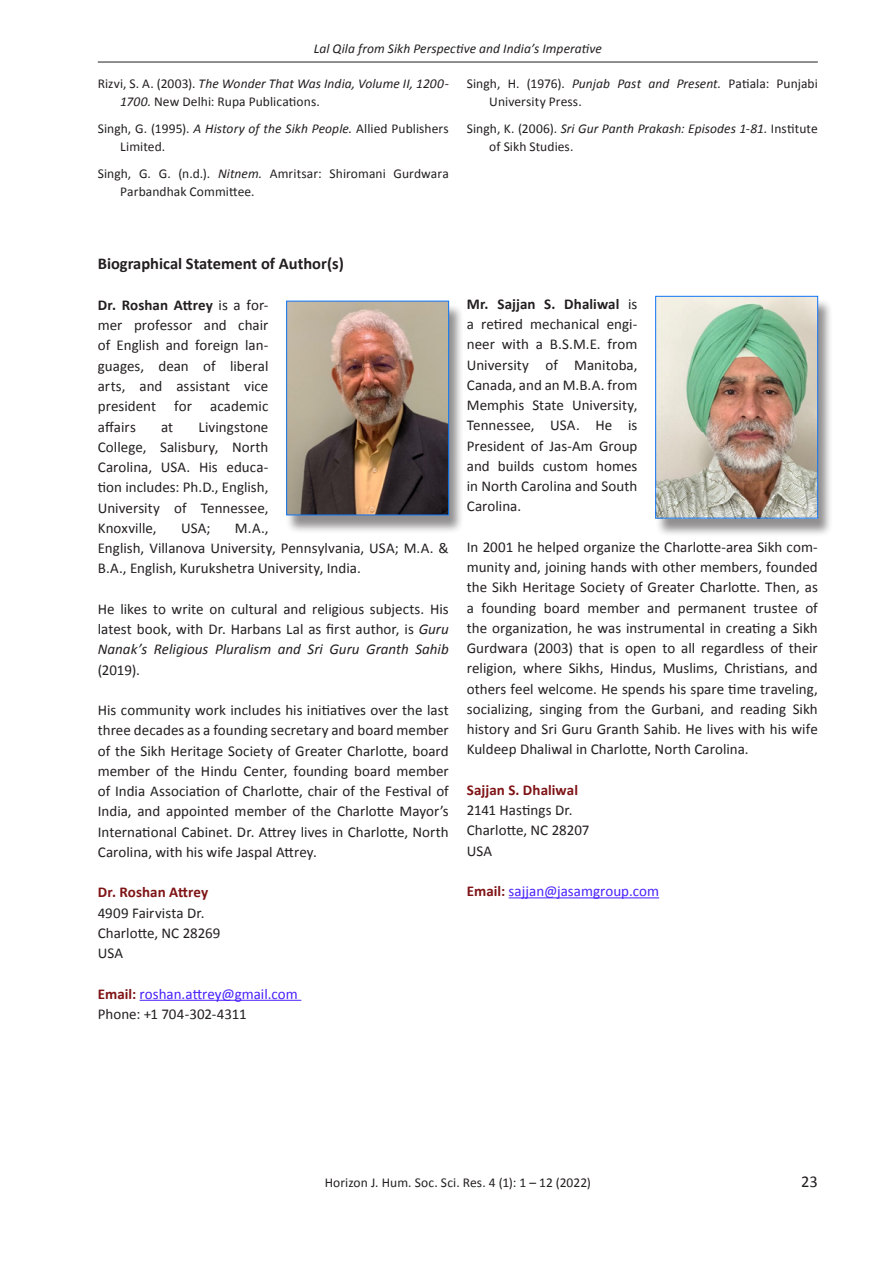
<style>
.page{position:relative;width:893px;height:1263px;background:#fff}
.page>*{position:absolute;margin:0;border:0;box-sizing:border-box;transform-origin:0 0}
.t1{font:700 16.5px "Calibri";color:#231f20}
.t2{font:16.5px "Calibri";color:#231f20}
.t3{font:15px/20.2px "Calibri";color:#231f20;text-align:justify}
.t4{font:15px/20.2px "Calibri";color:#4a1ffd}
.t5{font:700 15px "Calibri";letter-spacing:.005em;color:#7f1316}
.t6{font:13.5px/18px "Calibri";letter-spacing:.005em;color:#231f20}
.t7{font:italic 13.5px "Calibri";letter-spacing:.005em;color:#231f20}
.s1{font-style:italic}
.s2{font-weight:700}
.s3{font-weight:700;color:#7f1316}
.s4{color:#231f20}
</style>
<div class="page">
<hr style="left:98px;top:62px;width:720px;height:1px;background:#231f20">
<hr style="left:140px;top:1000px;width:161px;height:1px;background:#4a1ffd">
<div style="left:286px;top:303px;width:178px;height:231px;background:#231f20;opacity:.5"></div>
<img style="left:288px;top:303px;width:159px;height:210px">
<div style="left:286px;top:301px;width:163px;height:214px;border:1px solid #0d74f6"></div>
<div style="left:655px;top:298px;width:178px;height:239px;background:#231f20;opacity:.5"></div>
<img style="left:657px;top:298px;width:159px;height:218px">
<div style="left:655px;top:296px;width:163px;height:222px;border:1px solid #0d74f6"></div>
<hr style="left:509px;top:897px;width:150px;height:1px;background:#4a1ffd">
<p class="t7" style="left:314px;top:39px;width:290px">Lal Qila from Sikh Perspective and India’s Imperative</p>
<p class="t6" style="left:120px;top:74px;width:330px;text-indent:-23px">Rizvi, S. A. (2003). <span class="s1">The Wonder That Was India, Volume II, 1200-<br>1700.</span> New Delhi: Rupa Publications.</p>
<p class="t6" style="left:120px;top:119px;width:330px;text-indent:-23px">Singh, G. (1995). <span class="s1">A History of the Sikh People.</span> Allied Publishers<br>Limited.</p>
<p class="t6" style="left:120px;top:164px;width:330px;text-indent:-23px">Singh, G. G. (n.d.). <span class="s1">Nitnem.</span> Amritsar: Shiromani Gurdwara<br>Parbandhak Committee.</p>
<p class="t6" style="left:489px;top:74px;width:330px;text-indent:-22px">Singh, H. (1976). <span class="s1">Punjab Past and Present.</span> Patiala: Punjabi<br>University Press.</p>
<p class="t6" style="left:489px;top:119px;width:330px;text-indent:-23px">Singh, K. (2006). <span class="s1">Sri Gur Panth Prakash: Episodes 1-81.</span> Institute of Sikh Studies.</p>
<p class="t1" style="left:98px;top:253px;width:248px">Biographical Statement of Author(s)</p>
<p class="t3" style="left:98px;top:295px;width:172px"><span class="s2">Dr. Roshan Attrey</span> is a for&shy;mer professor and chair of English and foreign lan&shy;guages, dean of liberal arts, and assistant vice president for academic affairs</p>
<p class="t3" style="left:98px;top:416px;width:172px;text-indent:101px">Livingstone College, Salisbury, North Carolina, USA. His educa&shy;tion includes: Ph.D., English, University of Tennessee, Knoxville,</p>
<p class="t3" style="left:161px;top:416px;width:14px">at</p>
<p class="t3" style="left:181px;top:518px;width:31px">USA;</p>
<p class="t3" style="left:98px;top:518px;width:352px;text-align:left;text-indent:137px">M.A.,<br>English, Villanova University, Pennsylvania, USA; M.A. &amp;<br>B.A., English, Kurukshetra University, India.</p>
<p class="t3" style="left:98px;top:599px;width:353px">He likes to write on cultural and religious subjects. His latest book, with Dr. Harbans Lal as first author, is <span class="s1">Guru Nanak’s Religious Pluralism and Sri Guru Granth Sahib</span></p>
<p class="t3" style="left:98px;top:659px;width:44px">(2019).</p>
<p class="t3" style="left:98px;top:700px;width:353px">His community work includes his initiatives over the last three decades as a founding secretary and board member of the Sikh Heritage Society of Greater Charlotte, board member of the Hindu Center, founding board member of India Association of Charlotte, chair of the Festival of India, and appointed member of the Charlotte Mayor’s International Cabinet. Dr. Attrey lives in Charlotte, North Carolina, with his wife Jaspal Attrey.</p>
<p class="t5" style="left:98px;top:883px;width:112px">Dr. Roshan Attrey</p>
<p class="t3" style="left:98px;top:902px;width:124px;text-align:left">4909 Fairvista Dr.<br>Charlotte, NC 28269<br>USA</p>
<p class="t4" style="left:98px;top:983px;width:202px"><span class="s3">Email:</span> roshan.attrey@gmail.com<br><span class="s4">Phone: +1 704-302-4311</span></p>
<p class="t3" style="left:467px;top:294px;width:172px"><span class="s2">Mr. Sajjan S. Dhaliwal</span> is a retired mechanical engi&shy;neer with a B.S.M.E. from University of Manitoba, Canada, and an M.B.A. from Memphis State University, Tennessee, USA. He is President of Jas-Am Group and builds custom homes in North Carolina and South Carolina.</p>
<p class="t3" style="left:467px;top:537px;width:353px">In 2001 he helped organize the Charlotte-area Sikh com&shy;munity and, joining hands with other members, founded the Sikh Heritage Society of Greater Charlotte. Then, as a founding board member and permanent trustee of the organization, he was instrumental in creating a Sikh Gurdwara (2003) that is open to all regardless of their religion, where Sikhs, Hindus, Muslims, Christians, and others feel welcome. He spends his spare time traveling, socializing, singing from the Gurbani, and reading Sikh history and Sri Guru Granth Sahib. He lives with his wife Kuldeep Dhaliwal in Charlotte, North Carolina.</p>
<p class="t5" style="left:467px;top:780px;width:113px">Sajjan S. Dhaliwal</p>
<p class="t3" style="left:467px;top:800px;width:124px;text-align:left">2141 Hastings Dr.<br>Charlotte, NC 28207<br>USA</p>
<p class="t4" style="left:467px;top:881px;width:194px"><span class="s3">Email:</span> sajjan@jasamgroup.com</p>
<p class="t6" style="left:325px;top:1173px;width:268px">Horizon J. Hum. Soc. Sci. Res. 4 (1): 1 – 12 (2022)</p>
<p class="t2" style="left:801px;top:1171px;width:18px">23</p>
</div>
